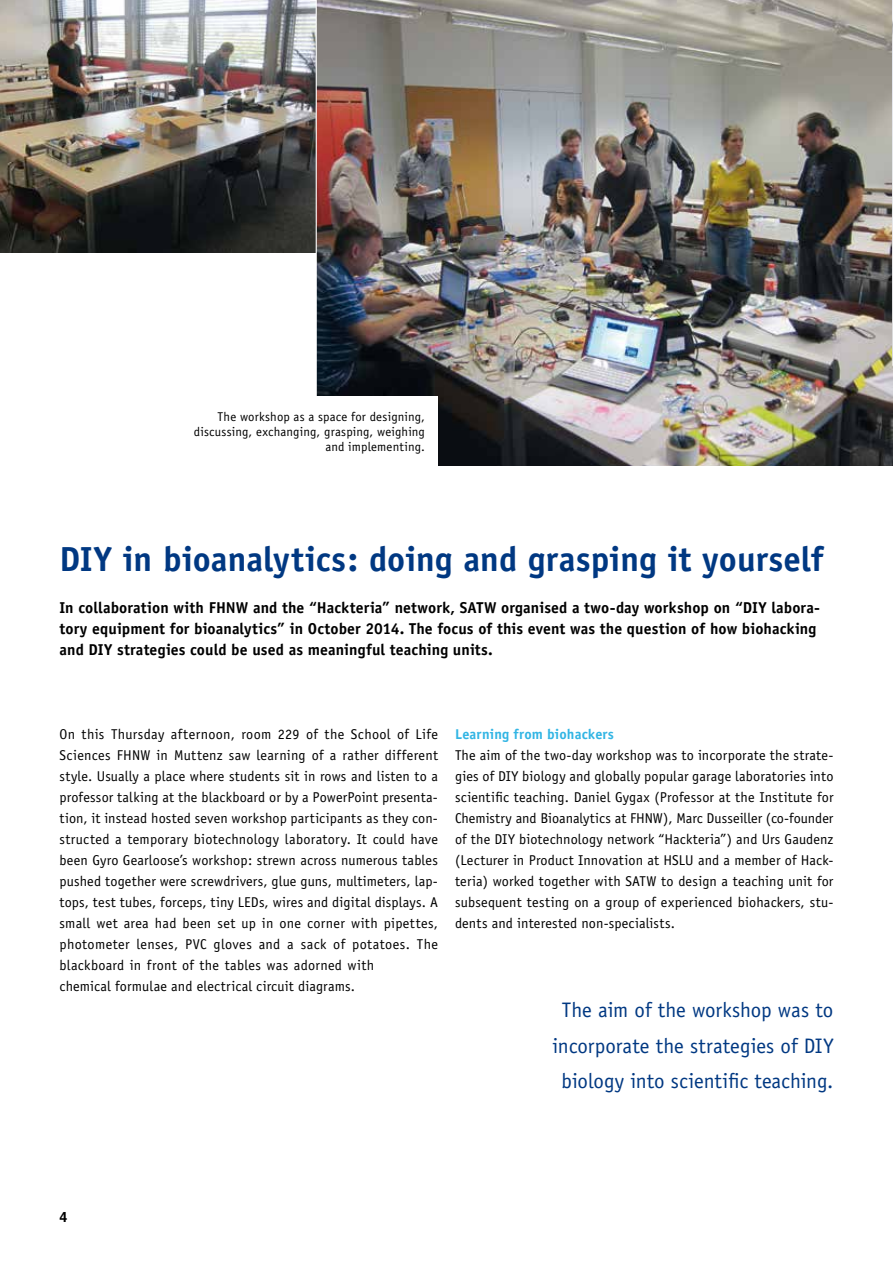
<style>
.page{position:relative;width:893px;height:1263px;background:#fff}
.page>*{position:absolute;margin:0;border:0;box-sizing:border-box;transform-origin:0 0}
.t1{font:700 34.8px "Officina Sans";color:#003882}
.t2{font:21px/35.5px "Officina Sans";color:#003882;text-align:center}
.t3{font:700 15.75px/21px "Officina Sans";letter-spacing:.005em;color:#000}
.t4{font:14.25px/21px "Officina Sans";letter-spacing:.015em;color:#000}
.t5{font:700 14.25px "Officina Sans";letter-spacing:.01em;color:#32b5e4}
.t6{font:700 14.25px "Helvetica";color:#000}
.t7{font:12.75px/15.3px "Officina Sans";letter-spacing:.01em;color:#000;text-align:right}
</style>
<div class="page">
<img style="left:0;top:0;width:316px;height:252px">
<img style="left:317px;top:0;width:576px;height:466px">
<hr style="left:892px;top:0;width:1px;height:366px;background:#fff">
<div style="left:187px;top:396px;width:251px;height:71px;background:#fff"></div>
<p class="t7" style="left:194px;top:409px;width:233px">The workshop as a space for designing, discussing, exchanging, grasping, weighing and implementing.</p>
<h1 class="t1" style="left:60px;top:537px;width:766px">DIY in bioanalytics: doing and grasping it yourself</h1>
<p class="t3" style="left:60px;top:597px;width:762px">In collaboration with FHNW and the “Hackteria” network, SATW organised a two-day workshop on “DIY labora&shy;tory equipment for bioanalytics” in October 2014. The focus of this event was the question of how biohacking and DIY strategies could be used as meaningful teaching units.</p>
<p class="t4" style="left:60px;top:723px;width:380px">On this Thursday afternoon, room 229 of the School of Life Sciences FHNW in Muttenz saw learning of a rather different style. Usually a place where students sit in rows and listen to a professor talking at the blackboard or by a PowerPoint presenta&shy;tion, it instead hosted seven workshop participants as they con&shy;structed a temporary biotechnology laboratory. It could have been Gyro Gearloose’s workshop: strewn across numerous tables pushed together were screwdrivers, glue guns, multimeters, lap&shy;tops, test tubes, forceps, tiny LEDs, wires and digital displays. A small wet area had been set up in one corner with pipettes, photometer lenses, PVC gloves and a sack of potatoes. The blackboard in front of the tables was adorned with<br>chemical formulae and electrical circuit diagrams.</p>
<p class="t5" style="left:455px;top:725px;width:160px">Learning from biohackers</p>
<p class="t4" style="left:455px;top:744px;width:380px;text-align:justify">The aim of the two-day workshop was to incorporate the strate&shy;gies of DIY biology and globally popular garage laboratories into scientific teaching. Daniel Gygax (Professor at the Institute for Chemistry and Bioanalytics at FHNW), Marc Dusseiller (co-founder of the DIY biotechnology network “Hackteria”) and Urs Gaudenz (Lecturer in Product Innovation at HSLU and a member of Hack&shy;teria) worked together with SATW to design a teaching unit for subsequent testing on a group of experienced biohackers, stu&shy;dents and interested non-specialists.</p>
<h2 class="t2" style="left:552px;top:992px;width:282px">The aim of the workshop was to incorporate the strategies of DIY biology into scientific teaching.</h2>
<p class="t6" style="left:60px;top:1205px;width:9px">4</p>
</div>
